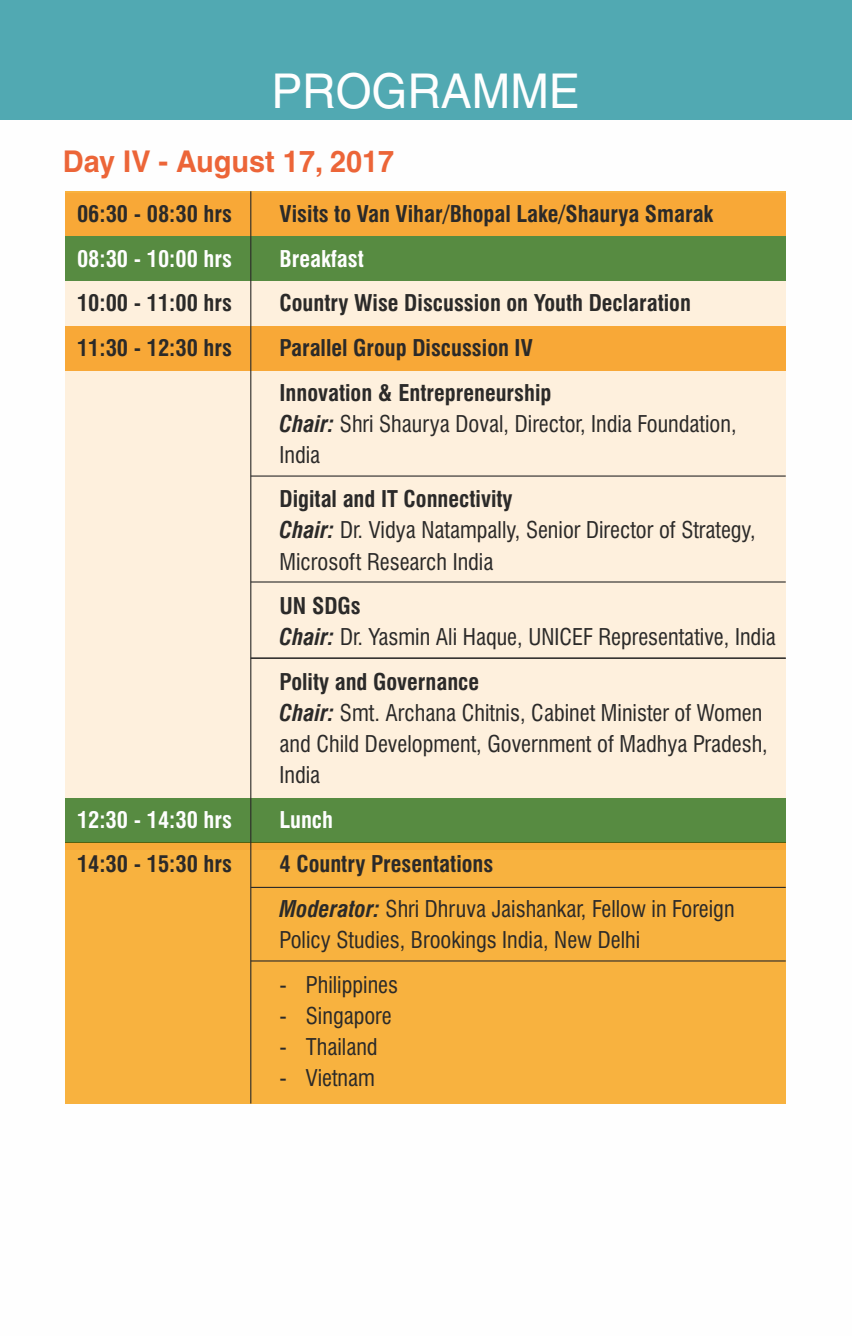
<style>
.page{position:relative;width:852px;height:1336px;background:#fff}
.page>*{position:absolute;margin:0;border:0;box-sizing:border-box;transform-origin:0 0}
.t1{font:47.93px "Helvetica";color:#fefefe;scale:.96 1}
.t2{font:700 29.93px "Helvetica";color:#ec6538;scale:.96 1}
.t3{font:condensed 22.5px/31.1px "Swiss 721 BT";color:#2b2a29}
.t4{font:700 condensed 22.5px/44.6px "Swiss 721 BT";color:#2b2a29}
.t5{font:700 condensed 22.5px "Swiss 721 BT";color:#fefefe}
.s1{font-weight:700;font-style:italic}
.s2{font-weight:700}
</style>
<div class="page">
<div style="left:0;top:0;width:852px;height:120px;background:#51a9b2"></div>
<div style="left:65px;top:194px;width:721px;height:655px;background:#fef0dd"></div>
<div style="left:65px;top:191px;width:721px;height:45px;background:#f8a837"></div>
<div style="left:65px;top:325px;width:721px;height:45px;background:#f8a837"></div>
<div style="left:65px;top:842px;width:721px;height:261px;background:#f9b340"></div>
<div style="left:65px;top:236px;width:721px;height:45px;background:#578b41"></div>
<div style="left:65px;top:797px;width:721px;height:45px;background:#578b41"></div>
<hr style="left:250px;top:191px;width:1px;height:912px;background:#2b2a29">
<hr style="left:251px;top:475px;width:535px;height:1px;background:#2b2a29">
<hr style="left:251px;top:581px;width:535px;height:1px;background:#2b2a29">
<hr style="left:251px;top:657px;width:535px;height:1px;background:#2b2a29">
<hr style="left:251px;top:886px;width:535px;height:1px;background:#2b2a29">
<hr style="left:251px;top:960px;width:535px;height:1px;background:#2b2a29">
<h1 class="t1" style="left:271px;top:73px;width:322px">PROGRAMME</h1>
<h2 class="t2" style="left:63px;top:149px;width:347px">Day IV - August 17, 2017</h2>
<p class="t4" style="left:77px;top:194px;width:156px">06:30 - 08:30 hrs</p>
<p class="t4" style="left:280px;top:194px;width:435px">Visits to Van Vihar/Bhopal Lake/Shaurya Smarak</p>
<p class="t5" style="left:77px;top:250px;width:156px">08:30 - 10:00 hrs</p>
<p class="t5" style="left:280px;top:250px;width:86px">Breakfast</p>
<p class="t4" style="left:77px;top:283px;width:156px">10:00 - 11:00 hrs</p>
<p class="t4" style="left:280px;top:283px;width:413px">Country Wise Discussion on Youth Declaration</p>
<p class="t4" style="left:77px;top:328px;width:156px">11:30 - 12:30 hrs</p>
<p class="t4" style="left:280px;top:328px;width:273px">Parallel Group Discussion IV<br>Innovation &amp; Entrepreneurship</p>
<p class="t3" style="left:280px;top:410px;width:459px"><span class="s1">Chair:</span> Shri Shaurya Doval, Director, India Foundation,<br>India</p>
<p class="t3" style="left:280px;top:486px;width:477px"><span class="s2">Digital and IT Connectivity<br></span><span class="s1">Chair:</span> Dr. Vidya Natampally, Senior Director of Strategy,<br>Microsoft Research India</p>
<p class="t3" style="left:280px;top:592px;width:498px"><span class="s2">UN SDGs<br></span><span class="s1">Chair:</span> Dr. Yasmin Ali Haque, UNICEF Representative, India</p>
<p class="t3" style="left:279px;top:668px;width:490px"><span class="s2">Polity and Governance<br></span><span class="s1">Chair:</span> Smt. Archana Chitnis, Cabinet Minister of Women and Child Development, Government of Madhya Pradesh, India</p>
<p class="t5" style="left:77px;top:810px;width:156px">12:30 - 14:30 hrs</p>
<p class="t5" style="left:279px;top:810px;width:55px">Lunch</p>
<p class="t4" style="left:77px;top:844px;width:156px">14:30 - 15:30 hrs</p>
<p class="t3" style="left:279px;top:844px;width:456px;line-height:44.6px"><span class="s2">4 Country Presentations<br></span><span class="s1">Moderator:</span> Shri Dhruva Jaishankar, Fellow in Foreign</p>
<p class="t3" style="left:279px;top:926px;width:362px">Policy Studies, Brookings India, New Delhi</p>
<p class="t3" style="left:279px;top:971px;width:120px">- Philippines</p>
<p class="t3" style="left:279px;top:1002px;width:114px">- Singapore</p>
<p class="t3" style="left:279px;top:1033px;width:100px">- Thailand</p>
<p class="t3" style="left:279px;top:1064px;width:97px">- Vietnam</p>
</div>
